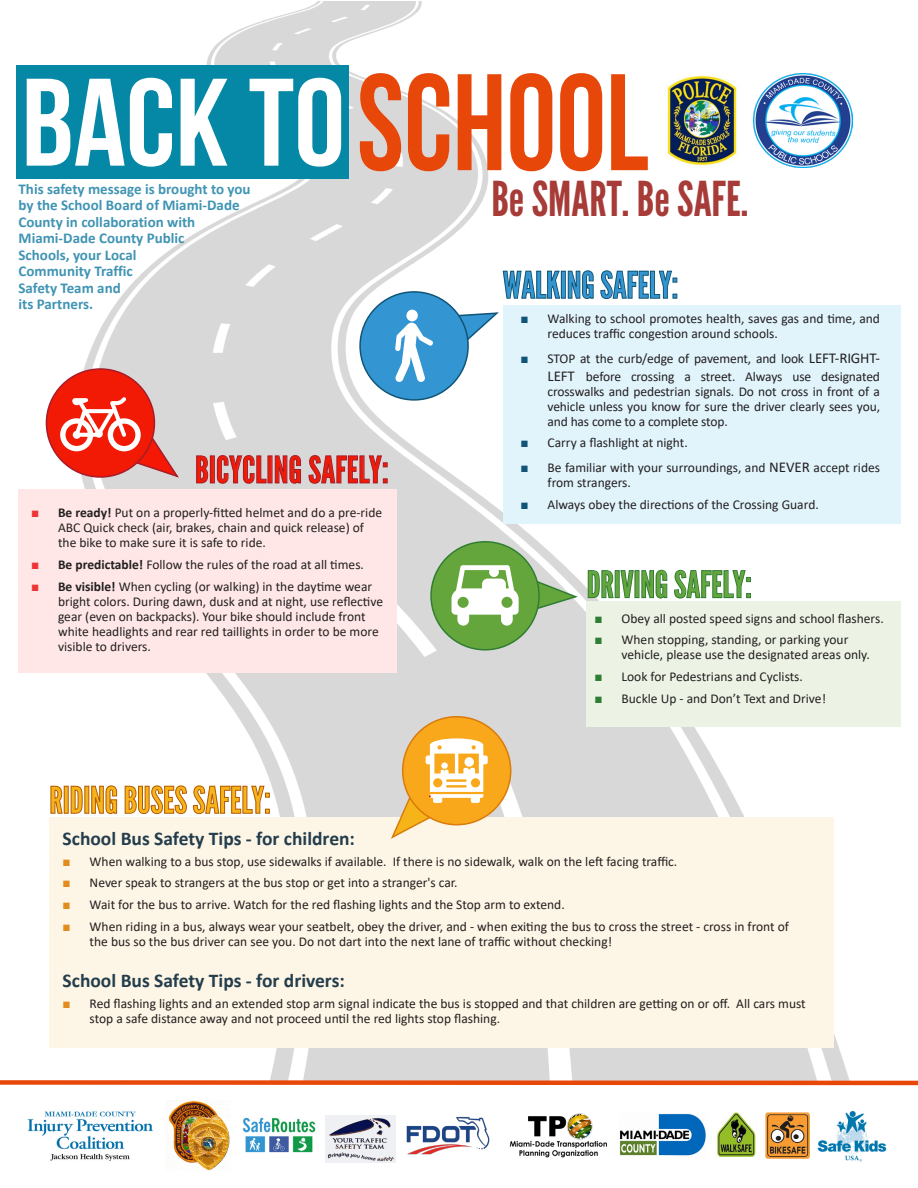
<style>
.page{position:relative;width:918px;height:1188px;background:#fff}
.page>*{position:absolute;margin:0;border:0;box-sizing:border-box;transform-origin:0 0}
.t1{font:48px "League Gothic";color:#a73b37}
.t2{font:36.75px "League Gothic";color:#f7b418}
.t3{font:36.75px "League Gothic";letter-spacing:.01em;color:#f21a05}
.t4{font:36.75px "League Gothic";color:#3395d2}
.t5{font:36.75px "League Gothic";color:#64a63b}
.t6{font:700 19.5px "Calibri";color:#233d4d}
.t7{font:700 15px "Calibri";color:#4094b3}
.t8{font:13.5px/15px "Calibri";color:#231f20}
.s1{font-family:"Microsoft Ya Hei";color:#ee3436}
.s2{font-weight:700}
.s3{font-family:"Microsoft Ya Hei";color:#105576}
.s4{font-size:15px}
.s5{font-family:"Microsoft Ya Hei";color:#307e33}
.s6{font-family:"Microsoft Ya Hei";color:#e08d1d}
</style>
<div class="page">
<img style="left:45px;top:1px;width:808px;height:1077px">
<div style="left:504px;top:305px;width:397px;height:219px;background:#e1f4fc"></div>
<div style="left:16px;top:65px;width:332px;height:114px;background:#0588a6"></div>
<svg style="left:27px;top:78px;width:314px;height:89px"></svg>
<svg style="left:360px;top:73px;width:288px;height:98px"></svg>
<svg style="left:503px;top:271px;width:57px;height:28px"></svg>
<div style="left:561px;top:271px;width:5px;height:27px;border:1px solid #105576"></div>
<svg style="left:568px;top:271px;width:26px;height:28px"></svg>
<svg style="left:601px;top:270px;width:76px;height:29px"></svg>
<img style="left:753px;top:73px;width:99px;height:94px">
<img style="left:662px;top:76px;width:89px;height:96px">
<div style="left:19px;top:489px;width:378px;height:184px;background:#fee7e6"></div>
<svg style="left:196px;top:455px;width:12px;height:28px"></svg>
<div style="left:210px;top:456px;width:5px;height:27px;border:1px solid #a61c29"></div>
<svg style="left:217px;top:455px;width:49px;height:29px"></svg>
<svg style="left:275px;top:455px;width:26px;height:29px"></svg>
<svg style="left:309px;top:455px;width:78px;height:29px;background:#cba9ac"></svg>
<div style="left:587px;top:601px;width:314px;height:126px;background:#ecf3e5"></div>
<svg style="left:588px;top:570px;width:25px;height:28px"></svg>
<div style="left:615px;top:570px;width:4px;height:28px;border:1px solid #307e33"></div>
<svg style="left:621px;top:570px;width:13px;height:28px"></svg>
<svg style="left:642px;top:570px;width:25px;height:28px"></svg>
<svg style="left:674px;top:570px;width:77px;height:28px"></svg>
<div style="left:49px;top:818px;width:785px;height:230px;background:#fdf5e5"></div>
<svg style="left:51px;top:786px;width:11px;height:28px"></svg>
<svg style="left:71px;top:786px;width:12px;height:28px"></svg>
<svg style="left:91px;top:786px;width:26px;height:28px"></svg>
<svg style="left:125px;top:786px;width:62px;height:28px"></svg>
<svg style="left:193px;top:786px;width:77px;height:28px"></svg>
<svg style="left:0;top:1078px;width:918px;height:8px"></svg>
<svg style="left:456px;top:311px;width:45px;height:40px"></svg>
<div style="left:360px;top:292px;width:108px;height:108px;background:#3395d2;border-radius:50%"></div>
<div style="left:359px;top:291px;width:110px;height:110px;border:2px solid #105576;border-radius:50%"></div>
<svg style="left:395px;top:310px;width:38px;height:72px"></svg>
<div style="left:46px;top:369px;width:108px;height:108px;background:#f21a05;border-radius:50%"></div>
<svg style="left:60px;top:397px;width:121px;height:82px"></svg>
<div style="left:431px;top:542px;width:108px;height:108px;background:#64a63b;border-radius:50%"></div>
<svg style="left:452px;top:565px;width:128px;height:61px"></svg>
<div style="left:403px;top:717px;width:108px;height:108px;background:#f9a71b;border-radius:50%"></div>
<svg style="left:389px;top:738px;width:99px;height:101px"></svg>
<img style="left:27px;top:1111px;width:126px;height:50px">
<img style="left:168px;top:1100px;width:62px;height:71px">
<img style="left:817px;top:1110px;width:69px;height:52px">
<img style="left:242px;top:1117px;width:74px;height:36px">
<img style="left:406px;top:1116px;width:84px;height:39px">
<img style="left:619px;top:1114px;width:87px;height:42px">
<img style="left:766px;top:1113px;width:43px;height:45px">
<img style="left:717px;top:1113px;width:39px;height:44px">
<img style="left:509px;top:1113px;width:98px;height:45px">
<img style="left:326px;top:1115px;width:69px;height:47px">
<p class="t7" style="left:19px;top:178px;width:234px">This safety message is brought to you</p>
<p class="t7" style="left:19px;top:195px;width:223px">by the School Board of Miami-Dade</p>
<p class="t7" style="left:19px;top:211px;width:178px">County in collaboration with</p>
<p class="t7" style="left:19px;top:228px;width:167px">Miami-Dade County Public</p>
<p class="t7" style="left:19px;top:244px;width:119px">Schools, your Local</p>
<p class="t7" style="left:19px;top:261px;width:116px">Community Traffic</p>
<p class="t7" style="left:19px;top:277px;width:104px">Safety Team and</p>
<p class="t7" style="left:19px;top:294px;width:76px">its Partners.</p>
<p class="t3" style="left:195px;top:448px;width:195px">BICYCLING SAFELY:</p>
<p class="t8" style="left:58px;top:505px;width:326px;text-indent:-27px"><span class="s1">■</span> <span class="s2">Be ready!</span> Put on a properly-fitted helmet and do a pre-ride<br>ABC Quick check (air, brakes, chain and quick release) of the bike to make sure it is safe to ride.</p>
<p class="t8" style="left:31px;top:557px;width:334px"><span class="s1">■</span> <span class="s2">Be predictable!</span> Follow the rules of the road at all times.</p>
<p class="t8" style="left:58px;top:578px;width:327px;text-indent:-27px"><span class="s1">■</span> <span class="s2">Be visible!</span> When cycling (or walking) in the daytime wear bright colors. During dawn, dusk and at night, use reflective gear (even on backpacks). Your bike should include front white headlights and rear red taillights in order to be more visible to drivers.</p>
<p class="t2" style="left:49px;top:778px;width:223px">RIDING BUSES SAFELY:</p>
<p class="t6" style="left:63px;top:824px;width:294px">School Bus Safety Tips - for children:</p>
<p class="t1" style="left:492px;top:170px;width:258px">Be SMART. Be SAFE.</p>
<p class="t4" style="left:503px;top:263px;width:177px">WALKING SAFELY:</p>
<p class="t8" style="left:548px;top:310px;width:334px;text-indent:-27px"><span class="s3">■</span> Walking to school promotes health, saves gas and time, and reduces traffic congestion around schools.</p>
<p class="t8" style="left:521px;top:349px;width:361px;line-height:18px;text-align:right"><span class="s3">■</span> STOP at the curb/edge of pavement, and look <span class="s4">LEFT-RIGHT-<br>LEFT</span> before crossing a street. Always use designated</p>
<p class="t8" style="left:548px;top:383px;width:334px;text-align:justify">crosswalks and pedestrian signals. Do not cross in front of a vehicle unless you know for sure the driver clearly sees you, and has come to a complete stop.</p>
<p class="t8" style="left:521px;top:435px;width:169px"><span class="s3">■</span> Carry a flashlight at night.</p>
<p class="t8" style="left:548px;top:460px;width:334px;text-indent:-27px"><span class="s3">■</span> Be familiar with your surroundings, and <span class="s4">NEVER</span> accept rides from strangers.</p>
<p class="t8" style="left:521px;top:496px;width:300px"><span class="s3">■</span> Always obey the directions of the Crossing Guard.</p>
<p class="t5" style="left:587px;top:563px;width:167px">DRIVING SAFELY:</p>
<p class="t8" style="left:595px;top:610px;width:291px"><span class="s5">■</span> Obey all posted speed signs and school flashers.</p>
<p class="t8" style="left:622px;top:632px;width:250px;text-indent:-27px"><span class="s5">■</span> When stopping, standing, or parking your vehicle, please use the designated areas only.</p>
<p class="t8" style="left:595px;top:669px;width:210px"><span class="s5">■</span> Look for Pedestrians and Cyclists.</p>
<p class="t8" style="left:595px;top:691px;width:233px"><span class="s5">■</span> Buckle Up - and Don’t Text and Drive!</p>
<p class="t8" style="left:63px;top:853px;width:616px"><span class="s6">■</span> When walking to a bus stop, use sidewalks if available. If there is no sidewalk, walk on the left facing traffic.</p>
<p class="t8" style="left:63px;top:875px;width:397px"><span class="s6">■</span> Never speak to strangers at the bus stop or get into a stranger's car.</p>
<p class="t8" style="left:63px;top:897px;width:504px"><span class="s6">■</span> Wait for the bus to arrive. Watch for the red flashing lights and the Stop arm to extend.</p>
<p class="t8" style="left:90px;top:918px;width:701px;text-indent:-27px"><span class="s6">■</span> When riding in a bus, always wear your seatbelt, obey the driver, and - when exiting the bus to cross the street - cross in front of the bus so the bus driver can see you. Do not dart into the next lane of traffic without checking!</p>
<p class="t6" style="left:63px;top:966px;width:284px">School Bus Safety Tips - for drivers:</p>
<p class="t8" style="left:90px;top:995px;width:718px;text-indent:-27px"><span class="s6">■</span> Red flashing lights and an extended stop arm signal indicate the bus is stopped and that children are getting on or off. All cars must stop a safe distance away and not proceed until the red lights stop flashing.</p>
</div>
